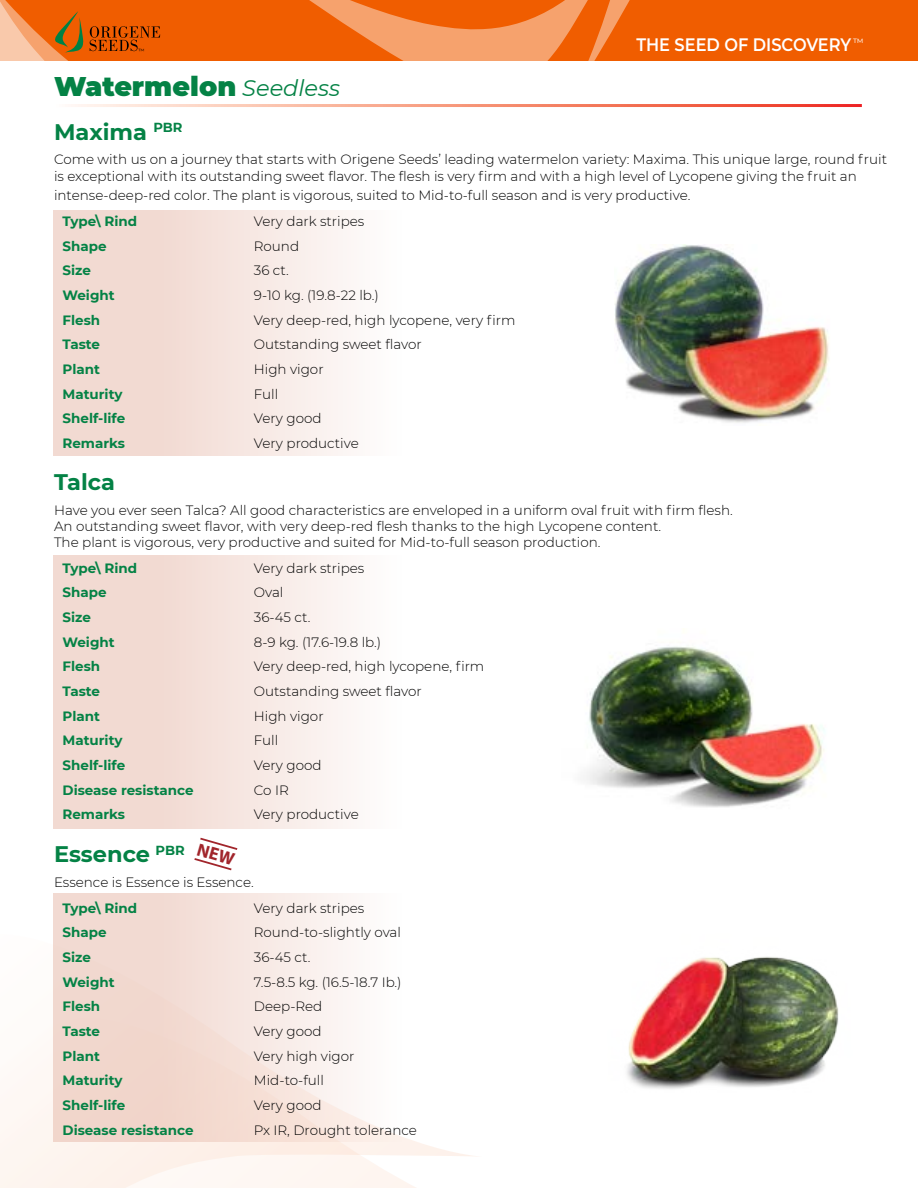
<style>
.page{position:relative;width:918px;height:1188px;background:#fff}
.page>*{position:absolute;margin:0;border:0;box-sizing:border-box;transform-origin:0 0}
.t1{font:900 27px "Montserrat";color:#048245}
.t2{font:700 22.5px "Montserrat";color:#048245}
.t3{font:600 18px "Montserrat";color:#fff;scale:.9 1}
.t4{font:300 13.5px/16.2px "Montserrat";color:#000}
.t5{font:700 13.5px "Montserrat";color:#048245}
.t6{font:6px "Montserrat";color:#000}
.s1{font-weight:400;font-style:italic;font-size:22.5px}
</style>
<div class="page">
<svg style="left:0;top:1061px;width:472px;height:127px"></svg>
<div style="left:53px;top:210px;width:516px;height:246px;background:linear-gradient(to right,#f0d5cc,#fff)"></div>
<div style="left:53px;top:555px;width:516px;height:273px;background:linear-gradient(to right,#f0d5cc,#fff)"></div>
<div style="left:53px;top:893px;width:516px;height:249px;background:linear-gradient(to right,#efd2c7,#fff)"></div>
<img style="left:562px;top:629px;width:263px;height:185px">
<img style="left:627px;top:956px;width:212px;height:133px">
<div style="left:0;top:0;width:918px;height:60px;background:#f05d00"></div>
<img style="left:614px;top:244px;width:215px;height:179px">
<svg style="left:0;top:0;width:630px;height:60px"></svg>
<svg style="left:194px;top:837px;width:44px;height:34px"></svg>
<p class="t6" style="left:139px;top:47px;width:8px">™</p>
<h3 class="t3" style="left:636px;top:32px;width:254px">THE SEED OF DISCOVERY <sup>™</sup></h3>
<h1 class="t1" style="left:54px;top:67px;width:288px">Watermelon <span class="s1">Seedless</span></h1>
<h2 class="t2" style="left:54px;top:115px;width:130px">Maxima <sup>PBR</sup></h2>
<p class="t4" style="left:54px;top:151px;width:835px">Come with us on a journey that starts with Origene Seeds’ leading watermelon variety: Maxima. This unique large, round fruit is exceptional with its outstanding sweet flavor. The flesh is very firm and with a high level of Lycopene giving the fruit an</p>
<p class="t4" style="left:54px;top:187px;width:638px">intense-deep-red color. The plant is vigorous, suited to Mid-to-full season and is very productive.</p>
<p class="t5" style="left:63px;top:211px;width:76px">Type\ Rind</p>
<p class="t4" style="left:254px;top:213px;width:112px">Very dark stripes</p>
<p class="t5" style="left:63px;top:236px;width:46px">Shape</p>
<p class="t4" style="left:254px;top:237px;width:47px">Round</p>
<p class="t5" style="left:63px;top:261px;width:30px">Size</p>
<p class="t4" style="left:254px;top:262px;width:36px">36 ct.</p>
<p class="t5" style="left:63px;top:285px;width:54px">Weight</p>
<p class="t4" style="left:254px;top:287px;width:127px">9-10 kg. (19.8-22 lb.)</p>
<p class="t5" style="left:63px;top:310px;width:39px">Flesh</p>
<p class="t4" style="left:254px;top:311px;width:263px">Very deep-red, high lycopene, very firm</p>
<p class="t5" style="left:63px;top:335px;width:39px">Taste</p>
<p class="t4" style="left:254px;top:336px;width:169px">Outstanding sweet flavor</p>
<p class="t5" style="left:63px;top:359px;width:39px">Plant</p>
<p class="t4" style="left:254px;top:361px;width:71px">High vigor</p>
<p class="t5" style="left:63px;top:384px;width:62px">Maturity</p>
<p class="t4" style="left:254px;top:385px;width:26px">Full</p>
<p class="t5" style="left:63px;top:409px;width:64px">Shelf-life</p>
<p class="t4" style="left:254px;top:410px;width:69px">Very good</p>
<p class="t5" style="left:63px;top:433px;width:64px">Remarks</p>
<p class="t4" style="left:254px;top:435px;width:106px">Very productive</p>
<h2 class="t2" style="left:54px;top:466px;width:63px">Talca</h2>
<p class="t4" style="left:54px;top:502px;width:680px">Have you ever seen Talca? All good characteristics are enveloped in a uniform oval fruit with firm flesh.<br>An outstanding sweet flavor, with very deep-red flesh thanks to the high Lycopene content.<br>The plant is vigorous, very productive and suited for Mid-to-full season production.</p>
<p class="t5" style="left:63px;top:558px;width:76px">Type\ Rind</p>
<p class="t4" style="left:254px;top:559px;width:112px">Very dark stripes</p>
<p class="t5" style="left:63px;top:583px;width:46px">Shape</p>
<p class="t4" style="left:254px;top:584px;width:31px">Oval</p>
<p class="t5" style="left:63px;top:608px;width:30px">Size</p>
<p class="t4" style="left:254px;top:609px;width:58px">36-45 ct.</p>
<p class="t5" style="left:63px;top:632px;width:54px">Weight</p>
<p class="t4" style="left:254px;top:633px;width:129px">8-9 kg. (17.6-19.8 lb.)</p>
<p class="t5" style="left:63px;top:657px;width:39px">Flesh</p>
<p class="t4" style="left:254px;top:658px;width:232px">Very deep-red, high lycopene, firm</p>
<p class="t5" style="left:63px;top:682px;width:39px">Taste</p>
<p class="t4" style="left:254px;top:683px;width:169px">Outstanding sweet flavor</p>
<p class="t5" style="left:63px;top:706px;width:39px">Plant</p>
<p class="t4" style="left:254px;top:707px;width:71px">High vigor</p>
<p class="t5" style="left:63px;top:731px;width:62px">Maturity</p>
<p class="t4" style="left:254px;top:732px;width:26px">Full</p>
<p class="t5" style="left:63px;top:756px;width:64px">Shelf-life</p>
<p class="t4" style="left:254px;top:757px;width:69px">Very good</p>
<p class="t5" style="left:63px;top:780px;width:133px">Disease resistance</p>
<p class="t4" style="left:254px;top:781px;width:36px">Co IR</p>
<p class="t5" style="left:63px;top:805px;width:64px">Remarks</p>
<p class="t4" style="left:254px;top:806px;width:106px">Very productive</p>
<h2 class="t2" style="left:54px;top:838px;width:132px">Essence <sup>PBR</sup></h2>
<p class="t4" style="left:54px;top:874px;width:201px">Essence is Essence is Essence.</p>
<p class="t5" style="left:63px;top:898px;width:76px">Type\ Rind</p>
<p class="t4" style="left:254px;top:899px;width:112px">Very dark stripes</p>
<p class="t5" style="left:63px;top:923px;width:46px">Shape</p>
<p class="t4" style="left:254px;top:924px;width:149px">Round-to-slightly oval</p>
<p class="t5" style="left:63px;top:947px;width:30px">Size</p>
<p class="t4" style="left:254px;top:949px;width:58px">36-45 ct.</p>
<p class="t5" style="left:63px;top:972px;width:54px">Weight</p>
<p class="t4" style="left:254px;top:973px;width:149px">7.5-8.5 kg. (16.5-18.7 Ib.)</p>
<p class="t5" style="left:63px;top:997px;width:39px">Flesh</p>
<p class="t4" style="left:254px;top:998px;width:70px">Deep-Red</p>
<p class="t5" style="left:63px;top:1021px;width:39px">Taste</p>
<p class="t4" style="left:254px;top:1023px;width:69px">Very good</p>
<p class="t5" style="left:63px;top:1046px;width:39px">Plant</p>
<p class="t4" style="left:254px;top:1047px;width:102px">Very high vigor</p>
<p class="t5" style="left:63px;top:1071px;width:62px">Maturity</p>
<p class="t4" style="left:254px;top:1072px;width:72px">Mid-to-full</p>
<p class="t5" style="left:63px;top:1095px;width:64px">Shelf-life</p>
<p class="t4" style="left:254px;top:1097px;width:69px">Very good</p>
<p class="t5" style="left:63px;top:1120px;width:133px">Disease resistance</p>
<p class="t4" style="left:254px;top:1121px;width:165px">Px IR, Drought tolerance</p>
</div>
